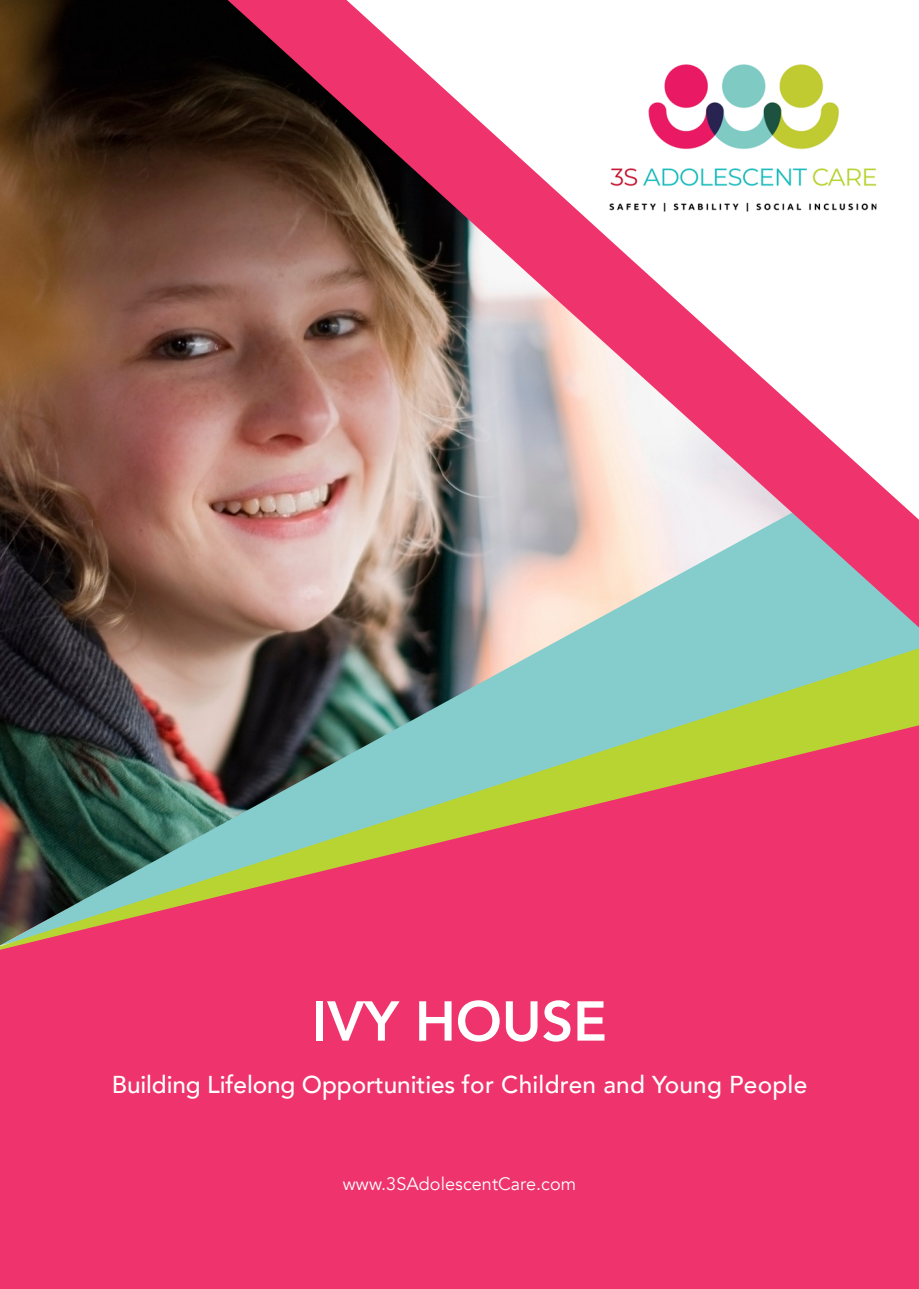
<style>
.page{position:relative;width:919px;height:1289px;background:#fff}
.page>*{position:absolute;margin:0;border:0;box-sizing:border-box;transform-origin:0 0}
.title_1{font:800 55.5px "Avenir";letter-spacing:-.005em;color:#fff}
.title_1-2{font:500 24.3px "Avenir";letter-spacing:-.005em;color:#fff}
.bylines{font:18px "Avenir";letter-spacing:.005em;color:#fff}
</style>
<div class="page">
<svg style="left:804px;top:648px;width:114px;height:77px;background:#abd258"></svg>
<div style="left:0;top:725px;width:918px;height:563px;background:#ee336d"></div>
<img style="left:0;top:0;width:804px;height:945px">
<img style="left:227px;top:0;width:691px;height:627px">
<svg style="left:346px;top:0;width:572px;height:520px"></svg>
<img style="left:604px;top:60px;width:272px;height:160px">
<p class="title_1" style="left:312px;top:978px;width:296px">IVY HOUSE</p>
<p class="title_1-2" style="left:112px;top:1063px;width:697px">Building Lifelong Opportunities for Children and Young People</p>
<p class="bylines" style="left:343px;top:1172px;width:235px">www.3SAdolescentCare.com</p>
</div>
